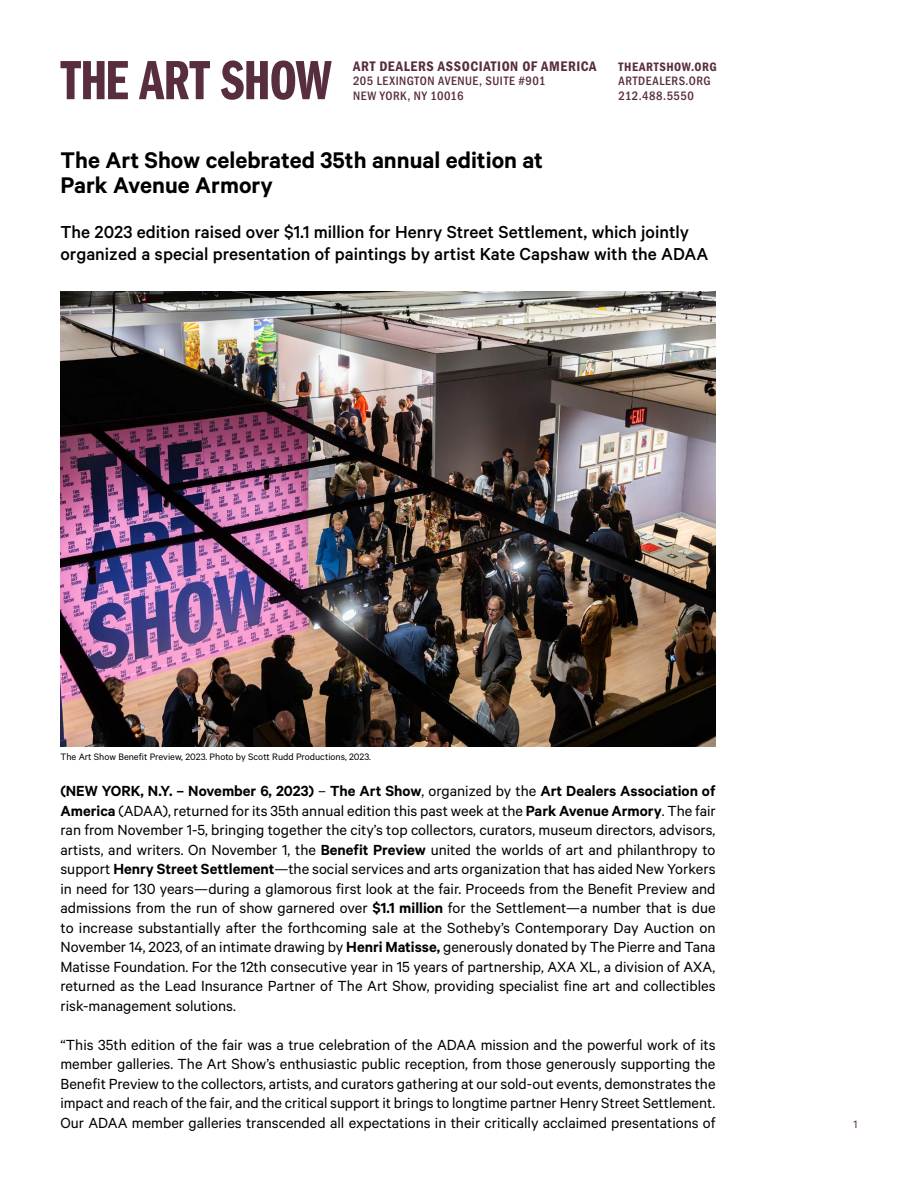
<style>
.page{position:relative;width:918px;height:1188px;background:#fff}
.page>*{position:absolute;margin:0;border:0;box-sizing:border-box;transform-origin:0 0}
.t1{font:600 25.5px/25.5px "Calibre";color:#000}
.t2{font:500 19.5px/22.5px "Calibre";color:#000}
.t3{font:16.5px/19.5px "Calibre";color:#000;text-align:justify}
.t4{font:14.4px "ITC Franklin Gothic Std Dm Cd";letter-spacing:.04em;color:#582d40}
.t5{font:500 condensed 12.6px/14.4px "ITC Franklin Gothic Std";letter-spacing:.04em;color:#582d40}
.t6{font:12.6px "ITC Franklin Gothic Std Dm Cd";letter-spacing:.04em;color:#582d40}
.t7{font:12px "Calibre";color:#582d40}
.t8{font:10.5px "Calibre";color:#000}
.s1{font-weight:600}
</style>
<div class="page">
<svg style="left:60px;top:60px;width:272px;height:40px"></svg>
<img style="left:60px;top:292px;width:656px;height:455px">
<p class="t4" style="left:353px;top:58px;width:245px">ART DEALERS ASSOCIATION OF AMERICA</p>
<p class="t5" style="left:353px;top:74px;width:194px">205 LEXINGTON AVENUE, SUITE #901<br>NEW YORK, NY 10016</p>
<p class="t6" style="left:619px;top:60px;width:100px">THEARTSHOW.ORG</p>
<p class="t5" style="left:619px;top:74px;width:94px">ARTDEALERS.ORG<br>212.488.5550</p>
<h1 class="t1" style="left:60px;top:146px;width:484px">The Art Show celebrated 35th annual edition at<br>Park Avenue Armory</h1>
<p class="t2" style="left:60px;top:220px;width:649px">The 2023 edition raised over $1.1 million for Henry Street Settlement, which jointly organized a special presentation of paintings by artist Kate Capshaw with the ADAA</p>
<p class="t8" style="left:60px;top:751px;width:312px">The Art Show Benefit Preview, 2023. Photo by Scott Rudd Productions, 2023.</p>
<p class="t3" style="left:60px;top:781px;width:657px"><span class="s1">(NEW YORK, N.Y. – November 6, 2023)</span> – <span class="s1">The Art Show</span>, organized by the <span class="s1">Art Dealers Association of America</span> (ADAA), returned for its 35th annual edition this past week at the <span class="s1">Park Avenue Armory</span>. The fair ran from November 1-5, bringing together the city’s top collectors, curators, museum directors, advisors, artists, and writers. On November 1, the <span class="s1">Benefit Preview</span> united the worlds of art and philanthropy to support <span class="s1">Henry Street Settlement</span>—the social services and arts organization that has aided New Yorkers in need for 130 years—during a glamorous first look at the fair. Proceeds from the Benefit Preview and admissions from the run of show garnered over <span class="s1">$1.1 million</span> for the Settlement—a number that is due to increase substantially after the forthcoming sale at the Sotheby’s Contemporary Day Auction on November 14, 2023, of an intimate drawing by <span class="s1">Henri Matisse,</span> generously donated by The Pierre and Tana Matisse Foundation. For the 12th consecutive year in 15 years of partnership, AXA XL, a division of AXA, returned as the Lead Insurance Partner of The Art Show, providing specialist fine art and collectibles risk-management solutions.</p>
<p class="t3" style="left:60px;top:1034px;width:657px">“This 35th edition of the fair was a true celebration of the ADAA mission and the powerful work of its member galleries. The Art Show’s enthusiastic public reception, from those generously supporting the Benefit Preview to the collectors, artists, and curators gathering at our sold-out events, demonstrates the impact and reach of the fair, and the critical support it brings to longtime partner Henry Street Settlement.<br>Our ADAA member galleries transcended all expectations in their critically acclaimed presentations of</p>
<p class="t7" style="left:854px;top:1117px;width:5px">1</p>
</div>
